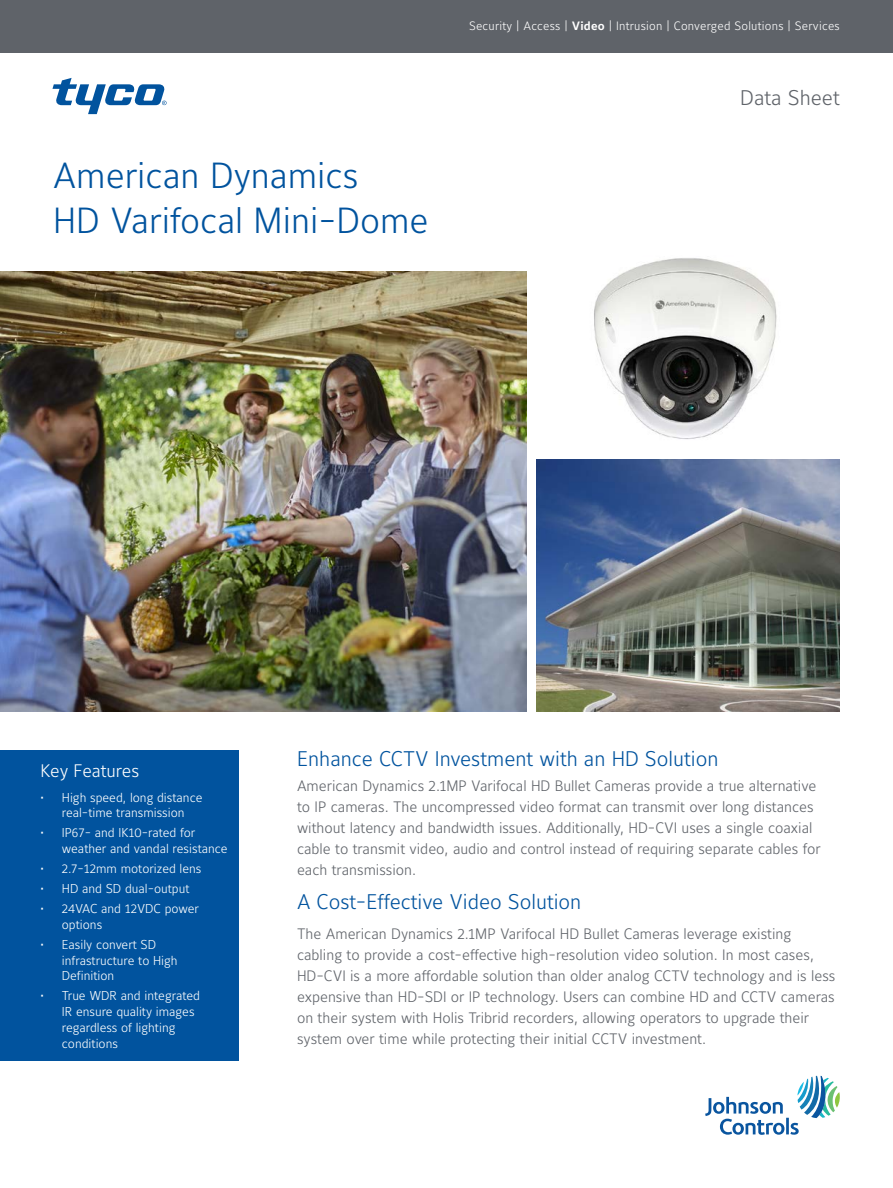
<style>
.page{position:relative;width:893px;height:1188px;background:#fff}
.page>*{position:absolute;margin:0;border:0;box-sizing:border-box;transform-origin:0 0}
.t1{font:300 36px/45px "Maurea Jci Lf ML";color:#01539e}
.t2{font:300 21px "Maurea Jci Lf ML";color:#01539e}
.t3{font:300 21px "Maurea Jci Lf ML";color:#5f6369}
.t4{font:300 18px "Maurea Jci Lf ML";color:#fff}
.t5{font:300 15px/21px "Maurea Jci Lf ML";color:#5f6369}
.t6{font:300 12.75px/15.8px "Maurea Jci Lf ML";color:#fff}
.t7{font:300 12px "Maurea Jci Lf ML";letter-spacing:.02em;color:#fff}
.s1{font-weight:700}
</style>
<div class="page">
<svg style="left:705px;top:1076px;width:135px;height:59px"></svg>
<div style="left:0;top:0;width:893px;height:53px;background:#5f6369"></div>
<svg style="left:52px;top:78px;width:115px;height:36px"></svg>
<div style="left:0;top:750px;width:238px;height:311px;background:#01539e"></div>
<img style="left:0;top:272px;width:526px;height:440px">
<img style="left:536px;top:459px;width:304px;height:253px">
<img style="left:594px;top:258px;width:183px;height:181px">
<p class="t7" style="left:469px;top:18px;width:372px">Security | Access | <span class="s1">Video</span> | Intrusion | Converged Solutions | Services</p>
<h1 class="t1" style="left:53px;top:152px;width:377px">American Dynamics<br>HD Varifocal Mini-Dome</h1>
<h2 class="t3" style="left:740px;top:85px;width:101px">Data Sheet</h2>
<p class="t4" style="left:41px;top:760px;width:100px">Key Features</p>
<p class="t6" style="left:41px;top:789px;width:163px;text-align:center">• High speed, long distance real-time transmission</p>
<p class="t6" style="left:62px;top:825px;width:167px;text-indent:-21px">• IP67- and IK10-rated for weather and vandal resistance</p>
<p class="t6" style="left:41px;top:860px;width:162px">• 2.7-12mm motorized lens</p>
<p class="t6" style="left:41px;top:880px;width:150px">• HD and SD dual-output</p>
<p class="t6" style="left:62px;top:900px;width:139px;text-indent:-21px">• 24VAC and 12VDC power options</p>
<p class="t6" style="left:62px;top:936px;width:117px;text-indent:-21px">• Easily convert SD infrastructure to High<br>Definition</p>
<p class="t6" style="left:62px;top:988px;width:140px;text-indent:-21px">• True WDR and integrated<br>IR ensure quality images regardless of lighting conditions</p>
<h2 class="t2" style="left:297px;top:746px;width:423px">Enhance CCTV Investment with an HD Solution</h2>
<p class="t5" style="left:297px;top:775px;width:525px">American Dynamics 2.1MP Varifocal HD Bullet Cameras provide a true alternative to IP cameras. The uncompressed video format can transmit over long distances without latency and bandwidth issues. Additionally, HD-CVI uses a single coaxial cable to transmit video, audio and control instead of requiring separate cables for each transmission.</p>
<h2 class="t2" style="left:297px;top:889px;width:286px">A Cost-Effective Video Solution</h2>
<p class="t5" style="left:297px;top:923px;width:540px">The American Dynamics 2.1MP Varifocal HD Bullet Cameras leverage existing cabling to provide a cost-effective high-resolution video solution. In most cases, HD-CVI is a more affordable solution than older analog CCTV technology and is less expensive than HD-SDI or IP technology. Users can combine HD and CCTV cameras on their system with Holis Tribrid recorders, allowing operators to upgrade their system over time while protecting their initial CCTV investment.</p>
</div>
